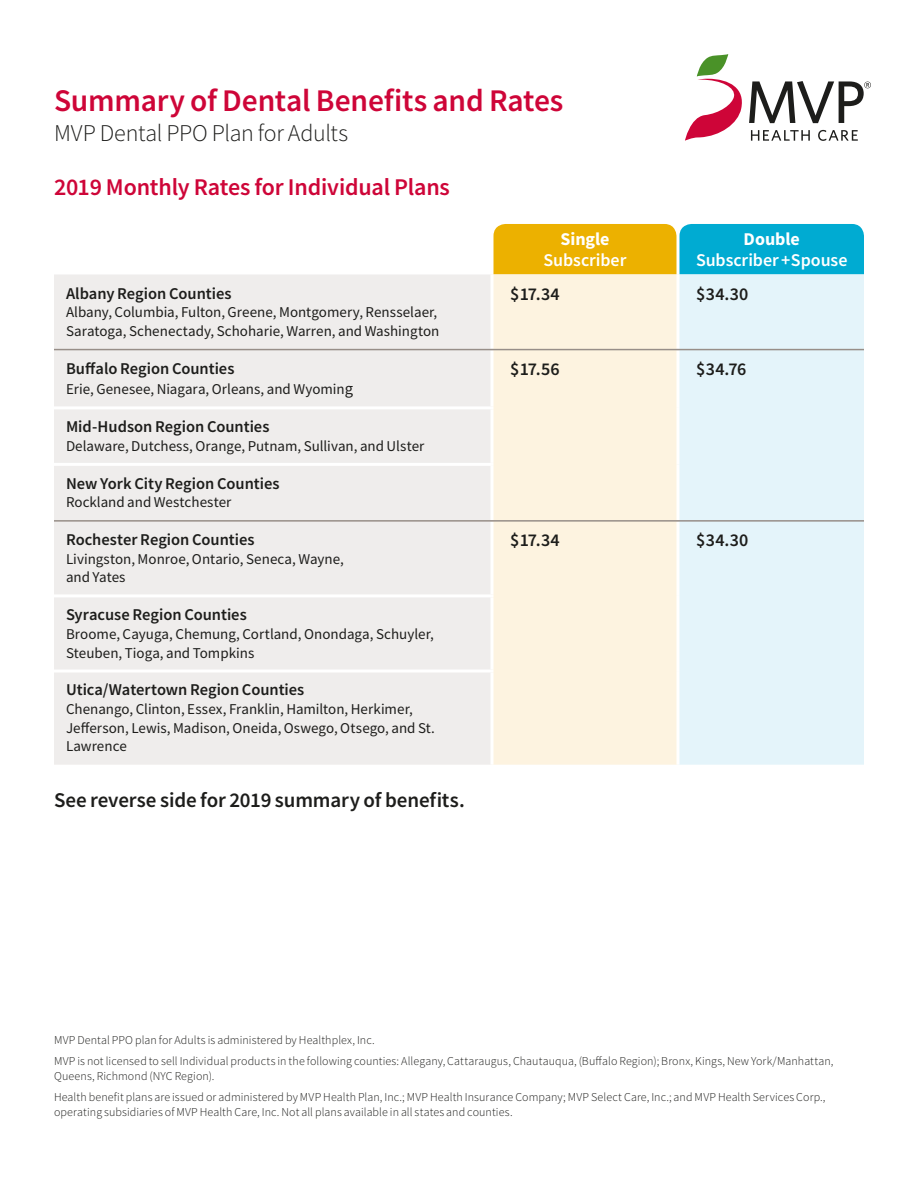
<style>
.page{position:relative;width:918px;height:1188px;background:#fff}
.page>*{position:absolute;margin:0;border:0;box-sizing:border-box;transform-origin:0 0}
.t1{font:600 31.5px "Source Sans Pro";letter-spacing:-.005em;color:#ce0538}
.t2{font:600 24px "Source Sans Pro";letter-spacing:-.005em;color:#ce0538}
.t3{font:300 24px "Source Sans Pro";letter-spacing:-.015em;color:#1d1d1b}
.t4{font:600 21px "Source Sans Pro";letter-spacing:-.005em;color:#1d1d1b}
.t5{font:600 18px "Source Sans Pro";color:#1d1d1b}
.t6{font:600 18px "Source Sans Pro";letter-spacing:-.005em;color:#fff}
.t7{font:700 18px "Source Sans Pro";letter-spacing:-.005em;color:#fff}
.t8{font:600 16.5px "Source Sans Pro";letter-spacing:-.005em;color:#1d1d1b}
.t9{font:15px/18.6px "Source Sans Pro";color:#1d1d1b}
.t10{font:300 12px/14.9px "Source Sans Pro";letter-spacing:.01em;color:#1d1d1b}
.s1{font-size:16.5px}
</style>
<div class="page">
<svg style="left:685px;top:54px;width:186px;height:87px"></svg>
<div style="left:54px;top:275px;width:436px;height:490px;background:#efedec"></div>
<div style="left:494px;top:274px;width:182px;height:491px;background:#fdf3e0"></div>
<div style="left:680px;top:274px;width:184px;height:491px;background:#e4f4fa"></div>
<hr style="left:490px;top:274px;width:4px;height:75px;background:#fef9f5">
<hr style="left:490px;top:350px;width:4px;height:56px;background:#fef9f5">
<hr style="left:490px;top:409px;width:4px;height:54px;background:#fef9f6">
<hr style="left:490px;top:597px;width:4px;height:73px;background:#fef9f7">
<hr style="left:490px;top:673px;width:4px;height:92px;background:#fef9f6">
<hr style="left:54px;top:406px;width:440px;height:3px;background:#fff">
<hr style="left:54px;top:463px;width:440px;height:3px;background:#fff">
<hr style="left:54px;top:594px;width:440px;height:3px;background:#fff">
<hr style="left:54px;top:670px;width:440px;height:3px;background:#fff">
<svg style="left:676px;top:274px;width:4px;height:75px"></svg>
<svg style="left:676px;top:350px;width:4px;height:58px"></svg>
<svg style="left:676px;top:408px;width:4px;height:56px"></svg>
<svg style="left:676px;top:464px;width:4px;height:56px"></svg>
<svg style="left:676px;top:522px;width:4px;height:74px"></svg>
<svg style="left:676px;top:596px;width:4px;height:75px"></svg>
<svg style="left:676px;top:671px;width:4px;height:94px"></svg>
<hr style="left:54px;top:349px;width:438px;height:1px;background:#978e88">
<hr style="left:492px;top:349px;width:186px;height:1px;background:#978e88">
<hr style="left:678px;top:349px;width:186px;height:1px;background:#978e88">
<hr style="left:54px;top:520px;width:438px;height:2px;background:#978e88">
<hr style="left:492px;top:520px;width:186px;height:2px;background:#978e88">
<hr style="left:678px;top:520px;width:186px;height:2px;background:#978e88">
<svg style="left:494px;top:224px;width:370px;height:50px;background:#77af6b"></svg>
<p class="t1" style="left:54px;top:80px;width:511px">Summary of Dental Benefits and Rates</p>
<p class="t3" style="left:54px;top:118px;width:296px">MVP Dental PPO Plan for Adults</p>
<p class="t2" style="left:54px;top:171px;width:397px">2019 Monthly Rates for Individual Plans</p>
<p class="t7" style="left:561px;top:227px;width:50px">Single</p>
<p class="t6" style="left:544px;top:248px;width:84px">Subscriber</p>
<p class="t7" style="left:744px;top:227px;width:58px">Double</p>
<p class="t6" style="left:696px;top:248px;width:153px">Subscriber+Spouse</p>
<p class="t8" style="left:66px;top:283px;width:167px">Albany Region Counties</p>
<p class="t9" style="left:66px;top:303px;width:375px">Albany, Columbia, Fulton, Greene, Montgomery, Rensselaer,<br>Saratoga, Schenectady, Schoharie, Warren, and Washington</p>
<p class="t8" style="left:66px;top:358px;width:170px">Buffalo Region Counties</p>
<p class="t9" style="left:66px;top:380px;width:289px">Erie, Genesee, Niagara, Orleans, and Wyomin<span class="s1">g</span></p>
<p class="t8" style="left:66px;top:416px;width:205px">Mid-Hudson Region Counties</p>
<p class="t9" style="left:66px;top:437px;width:360px">Delaware, Dutchess, Orange, Putnam, Sullivan, and Ulster</p>
<p class="t8" style="left:66px;top:472px;width:215px">New York City Region Counties</p>
<p class="t9" style="left:66px;top:493px;width:167px">Rockland and Westchester</p>
<p class="t8" style="left:66px;top:529px;width:190px">Rochester Region Counties</p>
<p class="t9" style="left:66px;top:549px;width:279px">Livingston, Monroe, Ontario, Seneca, Wayne, and Yates</p>
<p class="t8" style="left:66px;top:604px;width:182px">Syracuse Region Counties</p>
<p class="t9" style="left:66px;top:625px;width:369px">Broome, Cayuga, Chemung, Cortland, Onondaga, Schuyler,<br>Steuben, Tioga, and Tompkins</p>
<p class="t8" style="left:66px;top:679px;width:240px">Utica/Watertown Region Counties</p>
<p class="t9" style="left:66px;top:700px;width:370px">Chenango, Clinton, Essex, Franklin, Hamilton, Herkimer,<br>Jefferson, Lewis, Madison, Oneida, Oswego, Otsego, and St.<br>Lawrence</p>
<p class="t4" style="left:54px;top:786px;width:412px">See reverse side for 2019 summary of benefits.</p>
<p class="t5" style="left:510px;top:282px;width:51px">$17.34</p>
<p class="t5" style="left:696px;top:282px;width:54px">$34.30</p>
<p class="t5" style="left:510px;top:357px;width:51px">$17.56</p>
<p class="t5" style="left:696px;top:357px;width:52px">$34.76</p>
<p class="t5" style="left:510px;top:529px;width:51px">$17.34</p>
<p class="t5" style="left:696px;top:529px;width:54px">$34.30</p>
<p class="t10" style="left:54px;top:1033px;width:322px">MVP Dental PPO plan for Adults is administered by Healthplex, Inc.</p>
<p class="t10" style="left:54px;top:1054px;width:781px">MVP is not licensed to sell Individual products in the following counties: Allegany, Cattaraugus, Chautauqua, (Buffalo Region); Bronx, Kings, New York/Manhattan,<br>Queens, Richmond (NYC Region).</p>
<p class="t10" style="left:54px;top:1089px;width:773px">Health benefit plans are issued or administered by MVP Health Plan, Inc.; MVP Health Insurance Company; MVP Select Care, Inc.; and MVP Health Services Corp., operating subsidiaries of MVP Health Care, Inc. Not all plans available in all states and counties.</p>
</div>
